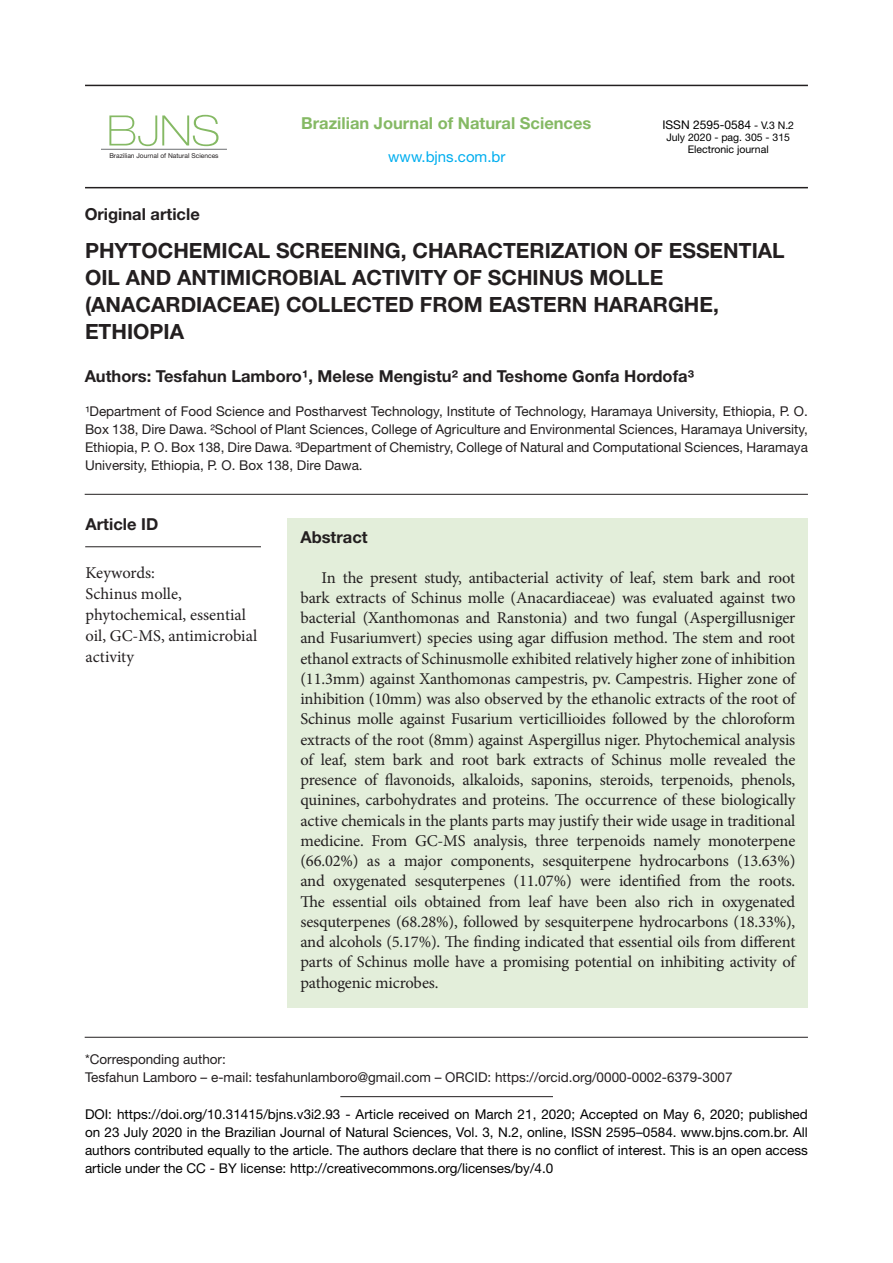
<style>
.page{position:relative;width:893px;height:1263px;background:#fff}
.page>*{position:absolute;margin:0;border:0;box-sizing:border-box;transform-origin:0 0}
.t1{font:700 21px/27px "Helvetica Neue LT Std";color:#231f20}
.t2{font:16.5px/20.2px "Minion Pro";letter-spacing:-.005em;color:#231f20;text-align:justify}
.t3{font:700 16.5px "Helvetica Neue LT Std";color:#231f20}
.t4{font:700 16.5px "Helvetica Neue LT Std";color:#85b964}
.t5{font:15px "Helvetica Neue LT Std";color:#00aeef}
.t6{font:13.5px/18px "Helvetica Neue LT Std";color:#231f20;text-align:justify}
.t7{font:13.5px/18px "Helvetica Neue LT Std";color:#000;text-align:justify}
.t8{font:12px "Helvetica Neue LT Std";color:#000}
.t9{font:10.5px/12px "Helvetica Neue LT Std";color:#000;text-align:center}
.t10{font:6.6px "Helvetica Neue LT Std";color:#231f20}
.s1{font-size:10.5px}
</style>
<div class="page">
<hr style="left:85px;top:187px;width:723px;height:1px;background:#231f20">
<hr style="left:101px;top:149px;width:126px;height:1px;background:#808285">
<svg style="left:109px;top:115px;width:110px;height:31px"></svg>
<hr style="left:85px;top:85px;width:723px;height:1px;background:#231f20">
<hr style="left:85px;top:494px;width:723px;height:1px;background:#231f20">
<hr style="left:85px;top:1037px;width:723px;height:1px;background:#231f20">
<hr style="left:340px;top:1096px;width:213px;height:1px;background:#231f20">
<div style="left:288px;top:518px;width:520px;height:490px;background:#e3eeda"></div>
<hr style="left:85px;top:546px;width:176px;height:1px;background:#231f20">
<p class="t4" style="left:301px;top:113px;width:292px">Brazilian Journal of Natural Sciences</p>
<p class="t10" style="left:109px;top:152px;width:111px">Brazilian Journal of Natural Sciences</p>
<p class="t5" style="left:388px;top:147px;width:119px">www.bjns.com.br</p>
<p class="t3" style="left:85px;top:204px;width:117px">Original article</p>
<p class="t8" style="left:662px;top:118px;width:133px">ISSN 2595-0584 <span class="s1">- V.3 N.2</span></p>
<p class="t9" style="left:666px;top:131px;width:125px">July 2020 - pag. 305 - 315<br>Electronic journal</p>
<p class="t1" style="left:85px;top:237px;width:701px">PHYTOCHEMICAL SCREENING, CHARACTERIZATION OF ESSENTIAL OIL AND ANTIMICROBIAL ACTIVITY OF SCHINUS MOLLE (ANACARDIACEAE) COLLECTED FROM EASTERN HARARGHE, ETHIOPIA</p>
<p class="t3" style="left:85px;top:366px;width:611px">Authors: Tesfahun Lamboro¹, Melese Mengistu² and Teshome Gonfa Hordofa³</p>
<p class="t6" style="left:85px;top:402px;width:724px">¹Department of Food Science and Postharvest Technology, Institute of Technology, Haramaya University, Ethiopia, P. O.<br>Box 138, Dire Dawa. ²School of Plant Sciences, College of Agriculture and Environmental Sciences, Haramaya University, Ethiopia, P. O. Box 138, Dire Dawa. ³Department of Chemistry, College of Natural and Computational Sciences, Haramaya University, Ethiopia, P. O. Box 138, Dire Dawa.</p>
<p class="t3" style="left:86px;top:514px;width:74px">Article ID</p>
<p class="t2" style="left:86px;top:562px;width:173px;line-height:21px;text-align:left">Keywords:<br>Schinus molle, phytochemical, essential oil, GC-MS, antimicrobial activity</p>
<p class="t3" style="left:300px;top:527px;width:69px">Abstract</p>
<p class="t2" style="left:300px;top:567px;width:496px;text-indent:21px">In the present study, antibacterial activity of leaf, stem bark and root bark extracts of Schinus molle (Anacardiaceae) was evaluated against two bacterial (Xanthomonas and Ranstonia) and two fungal (Aspergillusniger and Fusariumvert) species using agar diffusion method. The stem and root ethanol extracts of Schinusmolle exhibited relatively higher zone of inhibition (11.3mm) against Xanthomonas campestris, pv. Campestris. Higher zone of inhibition (10mm) was also observed by the ethanolic extracts of the root of Schinus molle against Fusarium verticillioides followed by the chloroform extracts of the root (8mm) against Aspergillus niger. Phytochemical analysis of leaf, stem bark and root bark extracts of Schinus molle revealed the presence of flavonoids, alkaloids, saponins, steroids, terpenoids, phenols, quinines, carbohydrates and proteins. The occurrence of these biologically active chemicals in the plants parts may justify their wide usage in traditional medicine. From GC-MS analysis, three terpenoids namely monoterpene (66.02%) as a major components, sesquiterpene hydrocarbons (13.63%) and oxygenated sesquterpenes (11.07%) were identified from the roots.<br>The essential oils obtained from leaf have been also rich in oxygenated sesquterpenes (68.28%), followed by sesquiterpene hydrocarbons (18.33%), and alcohols (5.17%). The finding indicated that essential oils from different parts of Schinus molle have a promising potential on inhibiting activity of pathogenic microbes.</p>
<p class="t6" style="left:85px;top:1050px;width:649px">*Corresponding author:<br>Tesfahun Lamboro – e-mail: tesfahunlamboro@gmail.com – ORCID: https://orcid.org/0000-0002-6379-3007</p>
<p class="t7" style="left:85px;top:1105px;width:724px">DOI: https://doi.org/10.31415/bjns.v3i2.93 - Article received on March 21, 2020; Accepted on May 6, 2020; published on 23 July 2020 in the Brazilian Journal of Natural Sciences, Vol. 3, N.2, online, ISSN 2595–0584. www.bjns.com.br. All authors contributed equally to the article. The authors declare that there is no conflict of interest. This is an open access article under the CC - BY license: http://creativecommons.org/licenses/by/4.0</p>
</div>
